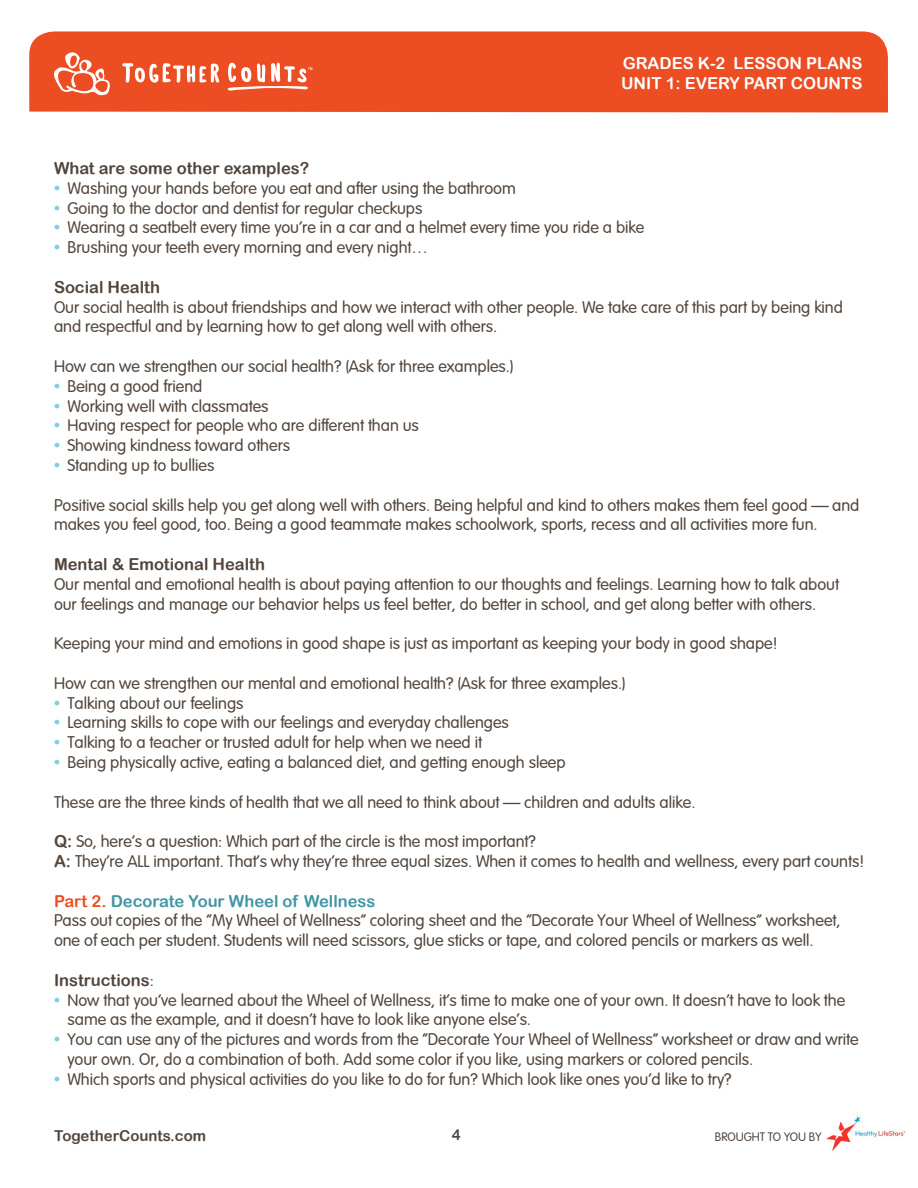
<style>
.page{position:relative;width:918px;height:1188px;background:#fff}
.page>*{position:absolute;margin:0;border:0;box-sizing:border-box;transform-origin:0 0}
.Body{font:16.5px/19.8px "Arial Rounded";color:#52453c}
.t1{font:16.5px/19.8px "Arial Rounded MT Bold";color:#fff}
.Body-2{font:16.5px "Arial Rounded MT Bold";color:#52453c}
.Subhead_orange{font:16.5px "Arial Rounded MT Bold";color:#52453c}
.Subhead_orange-2{font:16.5px "Arial Rounded MT Bold";color:#4196a4}
.t2{font:15px "Arial Rounded MT Bold";color:#52453c}
.t3{font:12px "Arial Rounded";color:#52453c}
.s1{font-family:"Arial Rounded MT Bold";color:#7ed0e0}
.s2{font-family:"Arial Rounded MT Bold"}
.s3{color:#ec4e24}
.s4{font-family:"Arial Rounded"}
</style>
<div class="page">
<div style="left:29px;top:31px;width:859px;height:81px;background:#ec4d23"></div>
<svg style="left:53px;top:52px;width:57px;height:44px"></svg>
<svg style="left:122px;top:63px;width:97px;height:20px"></svg>
<svg style="left:227px;top:63px;width:85px;height:28px"></svg>
<img style="left:826px;top:1116px;width:80px;height:36px">
<p class="t1" style="left:621px;top:53px;width:243px">GRADES K-2 LESSON PLANS<br>UNIT 1: EVERY PART COUNTS</p>
<p class="Body-2" style="left:54px;top:158px;width:257px">What are some other examples?</p>
<p class="Body" style="left:54px;top:177px;width:463px"><span class="s1">•</span> Washing your hands before you eat and after using the bathroom</p>
<p class="Body" style="left:54px;top:197px;width:370px"><span class="s1">•</span> Going to the doctor and dentist for regular checkups</p>
<p class="Body" style="left:54px;top:216px;width:592px"><span class="s1">•</span> Wearing a seatbelt every time you’re in a car and a helmet every time you ride a bike</p>
<p class="Body" style="left:54px;top:236px;width:375px"><span class="s1">•</span> Brushing your teeth every morning and every night…</p>
<p class="Subhead_orange" style="left:54px;top:277px;width:108px">Social Health</p>
<p class="Body" style="left:54px;top:296px;width:791px">Our social health is about friendships and how we interact with other people. We take care of this part by being kind and respectful and by learning how to get along well with others.</p>
<p class="Body" style="left:54px;top:355px;width:461px">How can we strengthen our social health? (Ask for three examples.)</p>
<p class="Body" style="left:54px;top:375px;width:150px"><span class="s1">•</span> Being a good friend</p>
<p class="Body" style="left:54px;top:395px;width:216px"><span class="s1">•</span> Working well with classmates</p>
<p class="Body" style="left:54px;top:414px;width:366px"><span class="s1">•</span> Having respect for people who are different than us</p>
<p class="Body" style="left:54px;top:434px;width:238px"><span class="s1">•</span> Showing kindness toward others</p>
<p class="Body" style="left:54px;top:454px;width:162px"><span class="s1">•</span> Standing up to bullies</p>
<p class="Body" style="left:54px;top:494px;width:807px">Positive social skills help you get along well with others. Being helpful and kind to others makes them feel good — and makes you feel good, too. Being a good teammate makes schoolwork, sports, recess and all activities more fun.</p>
<p class="Subhead_orange" style="left:54px;top:554px;width:213px">Mental &amp; Emotional Health</p>
<p class="Body" style="left:54px;top:573px;width:787px">Our mental and emotional health is about paying attention to our thoughts and feelings. Learning how to talk about our feelings and manage our behavior helps us feel better, do better in school, and get along better with others.</p>
<p class="Body" style="left:54px;top:632px;width:725px">Keeping your mind and emotions in good shape is just as important as keeping your body in good shape!</p>
<p class="Body" style="left:54px;top:672px;width:573px">How can we strengthen our mental and emotional health? (Ask for three examples.)</p>
<p class="Body" style="left:54px;top:692px;width:191px"><span class="s1">•</span> Talking about our feelings</p>
<p class="Body" style="left:54px;top:711px;width:456px"><span class="s1">•</span> Learning skills to cope with our feelings and everyday challenges</p>
<p class="Body" style="left:54px;top:731px;width:430px"><span class="s1">•</span> Talking to a teacher or trusted adult for help when we need it</p>
<p class="Body" style="left:54px;top:751px;width:513px"><span class="s1">•</span> Being physically active, eating a balanced diet, and getting enough sleep</p>
<p class="Body" style="left:54px;top:791px;width:643px">These are the three kinds of health that we all need to think about — children and adults alike.</p>
<p class="Body" style="left:54px;top:830px;width:483px"><span class="s2">Q:</span> So, here’s a question: Which part of the circle is the most important?</p>
<p class="Body" style="left:54px;top:850px;width:811px"><span class="s2">A:</span> They’re ALL important. That’s why they’re three equal sizes. When it comes to health and wellness, every part counts!</p>
<p class="Subhead_orange-2" style="left:54px;top:891px;width:323px"><span class="s3">Part 2.</span> Decorate Your Wheel of Wellness</p>
<p class="Body" style="left:54px;top:909px;width:788px">Pass out copies of the “My Wheel of Wellness” coloring sheet and the “Decorate Your Wheel of Wellness” worksheet, one of each per student. Students will need scissors, glue sticks or tape, and colored pencils or markers as well.</p>
<p class="Body-2" style="left:54px;top:970px;width:101px">Instructions<span class="s4">:</span></p>
<p class="Body" style="left:68px;top:989px;width:779px;text-indent:-14px"><span class="s1">•</span> Now that you’ve learned about the Wheel of Wellness, it’s time to make one of your own. It doesn’t have to look the same as the example, and it doesn’t have to look like anyone else’s.</p>
<p class="Body" style="left:68px;top:1028px;width:793px;text-indent:-14px"><span class="s1">•</span> You can use any of the pictures and words from the “Decorate Your Wheel of Wellness” worksheet or draw and write your own. Or, do a combination of both. Add some color if you like, using markers or colored pencils.</p>
<p class="Body" style="left:54px;top:1068px;width:679px"><span class="s1">•</span> Which sports and physical activities do you like to do for fun? Which look like ones you’d like to try?</p>
<p class="t2" style="left:54px;top:1127px;width:154px">TogetherCounts.com</p>
<p class="t2" style="left:452px;top:1126px;width:10px">4</p>
<p class="t3" style="left:715px;top:1128px;width:108px">BROUGHT TO YOU BY</p>
</div>
